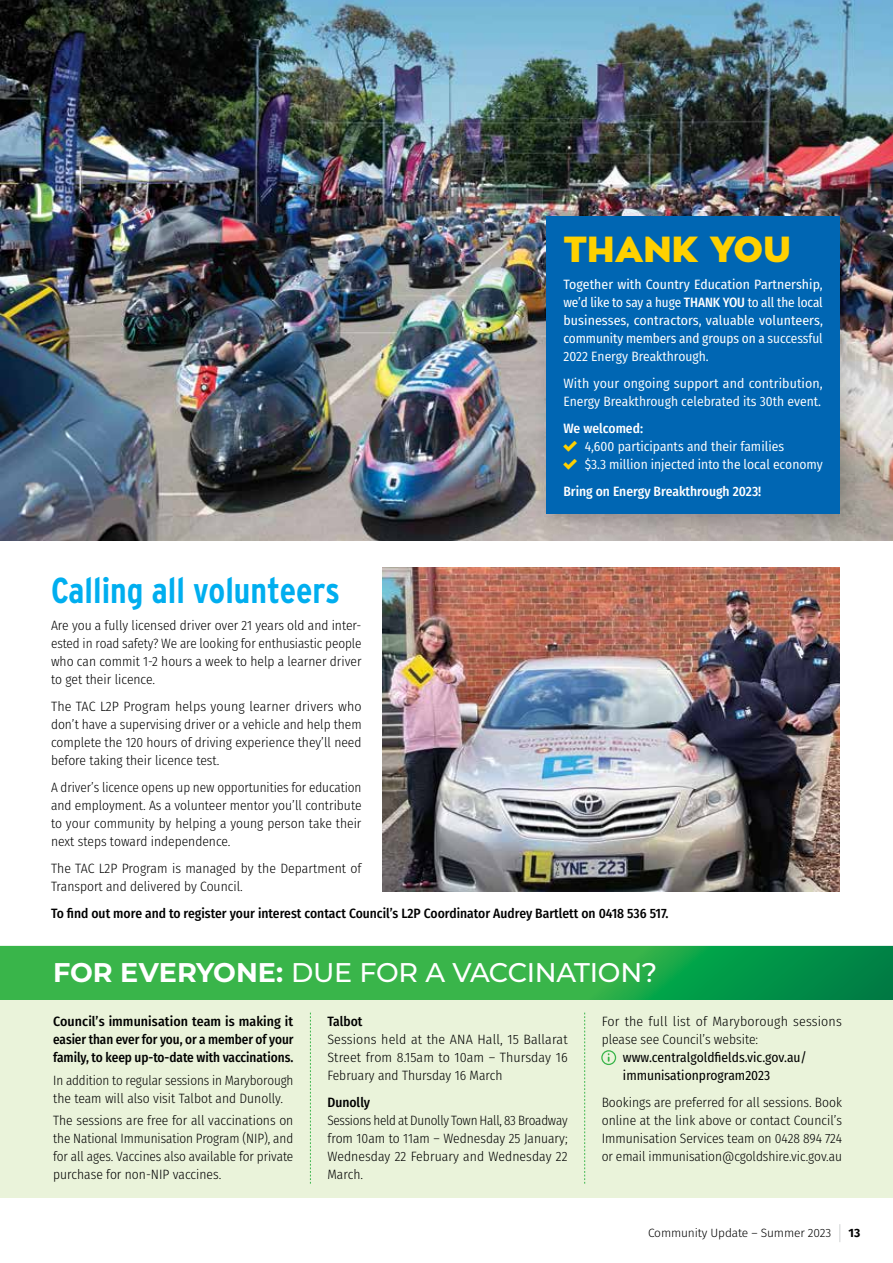
<style>
.page{position:relative;width:893px;height:1263px;background:#fff}
.page>*{position:absolute;margin:0;border:0;box-sizing:border-box;transform-origin:0 0}
.t1{font:700 36px "Interstate Condensed";color:#00aeef}
.t2{font:900 36px "Zona Pro";color:#ffd100}
.t3{font:500 27px "Montserrat";letter-spacing:-.015em;color:#fff}
.t4{font:300 13.5px/18px "Fira Sans Condensed";color:#000;text-align:justify}
.t5{font:500 13.5px/18px "Fira Sans Condensed";letter-spacing:-.005em;color:#000;text-align:justify}
.t6{font:13.5px/18px "Fira Sans Condensed";letter-spacing:-.005em;color:#fff;text-align:justify}
.t7{font:13.5px/18px "Fira Sans Condensed";color:#fff}
.t8{font:13.5px/18px "Fira Sans Condensed";color:#000}
.t9{font:500 13.5px "Fira Sans Condensed";color:#fff}
.t10{font:300 12px "Fira Sans";letter-spacing:-.01em;color:#000}
.t11{font:700 12px "Fira Sans";color:#000}
.s1{font-weight:500}
.s2{font-style:inherit}
.s3{font-family:"SS Standard";color:#ffd100}
.s4{font-weight:700}
</style>
<div class="page">
<svg style="left:840px;top:1224px;width:1px;height:18px"></svg>
<img style="left:0;top:0;width:893px;height:540px">
<div style="left:533px;top:203px;width:332px;height:337px;background:#000;opacity:.2"></div>
<div style="left:546px;top:217px;width:294px;height:297px;background:#0066b3"></div>
<div style="left:0;top:945px;width:893px;height:252px;background:#eaf3da"></div>
<svg style="left:601px;top:1050px;width:15px;height:15px"></svg>
<svg style="left:310px;top:1013px;width:1px;height:171px"></svg>
<svg style="left:584px;top:1013px;width:1px;height:171px"></svg>
<svg style="left:0;top:946px;width:893px;height:53px;background:#29ab49"></svg>
<hr style="left:0;top:944px;width:893px;height:2px;background:#fff">
<img style="left:383px;top:567px;width:457px;height:324px">
<h1 class="t2" style="left:563px;top:225px;width:229px">THANK YOU</h1>
<p class="t6" style="left:563px;top:275px;width:261px">Together with Country Education Partnership, we’d like to say a huge <span class="s1">THANK YOU</span> to all the local businesses, contractors, valuable volunteers, community members and groups on a <span class="s2">successful 2022 Energy Breakthrough.</span></p>
<p class="t7" style="left:563px;top:374px;width:261px">With your ongoing support and contribution,<br>Energy Breakthrough celebrated its 30th event.</p>
<p class="t9" style="left:563px;top:417px;width:81px">We welcomed:</p>
<p class="t7" style="left:563px;top:437px;width:222px"><span class="s3">✓</span> 4,600 participants and their families</p>
<p class="t7" style="left:563px;top:450px;width:261px;line-height:27px"><span class="s3">✓</span> $3.3 million injected into the local economy<br><span class="s1">Bring on Energy Breakthrough 2023!</span></p>
<h1 class="t1" style="left:51px;top:570px;width:291px">Calling all volunteers</h1>
<p class="t4" style="left:51px;top:616px;width:312px">Are you a fully licensed driver over 21 years old and inter&shy;ested in road safety? We are looking for enthusiastic people who can commit 1-2 hours a week to help a learner driver to get their licence.</p>
<p class="t4" style="left:51px;top:697px;width:312px">The TAC L2P Program helps young learner drivers who don’t have a supervising driver or a vehicle and help them complete the 120 hours of driving experience they’ll need before taking their licence test.</p>
<p class="t4" style="left:51px;top:778px;width:312px">A driver’s licence opens up new opportunities for education and employment. As a volunteer mentor you’ll contribute to your community by helping a young person take their next steps toward independence.</p>
<p class="t4" style="left:51px;top:859px;width:312px">The TAC L2P Program is managed by the Department of<br>Transport and delivered by Council.</p>
<p class="t5" style="left:51px;top:904px;width:619px">To find out more and to register your interest contact Council’s L2P Coordinator Audrey Bartlett on 0418 536 517.</p>
<h2 class="t3" style="left:53px;top:953px;width:606px"><span class="s4">FOR EVERYONE:</span> DUE FOR A VACCINATION?</h2>
<p class="t5" style="left:53px;top:1012px;width:242px">Council’s immunisation team is making it easier than ever for you, or a member of your family, to keep up-to-date with vaccinations.</p>
<p class="t4" style="left:53px;top:1071px;width:242px">In addition to regular sessions in Maryborough the team will also visit Talbot and Dunolly.</p>
<p class="t4" style="left:53px;top:1111px;width:242px">The sessions are free for all vaccinations on the National Immunisation Program (NIP), and for all ages. Vaccines also available for private purchase for non-NIP vaccines.</p>
<p class="t5" style="left:327px;top:1012px;width:37px">Talbot</p>
<p class="t4" style="left:327px;top:1030px;width:242px">Sessions held at the ANA Hall, 15 Ballarat Street from 8.15am to 10am – Thursday 16<br>February and Thursday 16 March</p>
<p class="t5" style="left:327px;top:1093px;width:44px">Dunolly</p>
<p class="t4" style="left:327px;top:1111px;width:242px">Sessions held at Dunolly Town Hall, 83 Broadway from 10am to 11am – Wednesday 25 January; Wednesday 22 February and Wednesday 22<br>March.</p>
<p class="t4" style="left:602px;top:1012px;width:242px">For the full list of Maryborough sessions please see Council’s website:</p>
<p class="t8" style="left:623px;top:1048px;width:185px">www.centralgoldfields.vic.gov.au/ immunisationprogram2023</p>
<p class="t4" style="left:602px;top:1093px;width:242px">Bookings are preferred for all sessions. Book online at the link above or contact Council’s Immunisation Services team on 0428 894 724 or email immunisation@cgoldshire.vic.gov.au</p>
<p class="t10" style="left:648px;top:1224px;width:185px">Community Update – Summer 2023</p>
<p class="t11" style="left:848px;top:1223px;width:13px">13</p>
</div>
